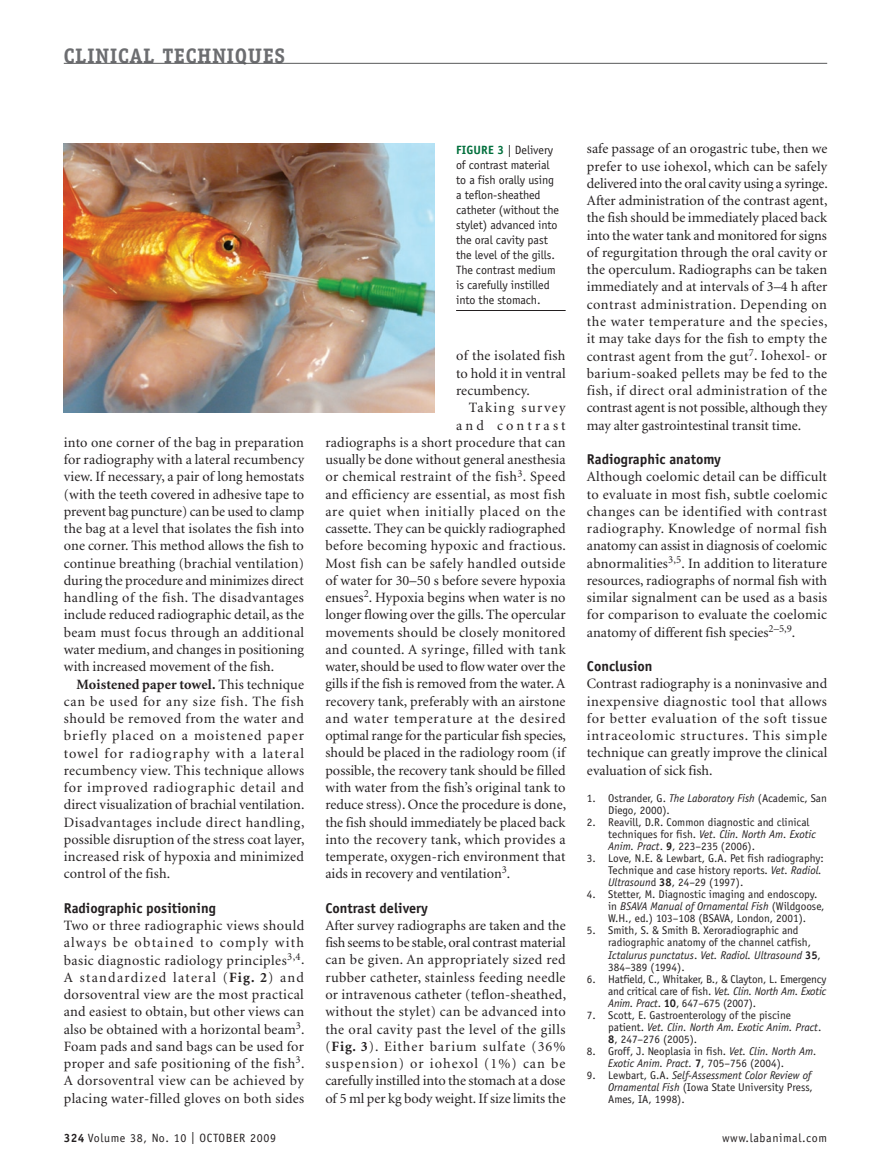
<style>
.page{position:relative;width:891px;height:1175px;background:#fff}
.page>*{position:absolute;margin:0;border:0;box-sizing:border-box;transform-origin:0 0}
.t1{font:700 21px "Officina Serif";letter-spacing:.025em;color:#6c6d70}
.t2{font:14.25px/17.2px "Minion";letter-spacing:.005em;color:#231f20;text-align:justify}
.t3{font:14.25px "Minion";letter-spacing:.03em;color:#231f20}
.t4{font:700 14.25px "Officina Sans";color:#231f20}
.t5{font:14.25px "Minion";letter-spacing:.025em;color:#231f20}
.t6{font:14.25px "Minion";letter-spacing:.05em;color:#231f20}
.t7{font:14.25px "Minion";letter-spacing:.055em;color:#231f20}
.t8{font:14.25px "Minion";letter-spacing:.1em;color:#231f20}
.t9{font:14.25px "Minion";letter-spacing:.225em;color:#231f20}
.t10{font:12px/15px "Officina Sans";letter-spacing:-.005em;color:#231f20}
.t11{font:12px "Officina Sans";letter-spacing:.05em;color:#231f20}
.t12{font:11.25px/12px "Officina Sans";color:#231f20}
.s1{font-weight:700}
.s2{font-weight:700;color:#006f3c}
.s3{font-style:italic}
</style>
<div class="page">
<hr style="left:456px;top:310px;width:110px;height:1px;background:#231f20">
<img style="left:64px;top:144px;width:371px;height:268px">
<hr style="left:64px;top:63px;width:763px;height:1px;background:#57585a">
<h1 class="t1" style="left:64px;top:43px;width:223px">CLINICAL TECHNIQUES</h1>
<p class="t2" style="left:64px;top:434px;width:242px">into one corner of the bag in preparation for radiography with a lateral recumbency view. If necessary, a pair of long hemostats (with the teeth covered in adhesive tape to prevent bag puncture) can be used to clamp the bag at a level that isolates the fish into one corner. This method allows the fish to continue breathing (brachial ventilation) during the procedure and minimizes direct handling of the fish. The disadvantages include reduced radiographic detail, as the beam must focus through an additional water medium, and changes in positioning with increased movement of the fish.</p>
<p class="t2" style="left:64px;top:676px;width:242px;text-indent:13px"><span class="s1">Moistened paper towel.</span> This technique can be used for any size fish. The fish should be removed from the water and briefly placed on a moistened paper towel for radiography with a lateral recumbency view. This technique allows for improved radiographic detail and direct visualization of brachial ventilation.<br>Disadvantages include direct handling, possible disruption of the stress coat layer, increased risk of hypoxia and minimized control of the fish.</p>
<p class="t4" style="left:64px;top:899px;width:154px">Radiographic positioning</p>
<p class="t2" style="left:64px;top:917px;width:242px">Two or three radiographic views should always be obtained to comply with basic diagnostic radiology principles<sup>3,4</sup>.<br>A standardized lateral (<span class="s1">Fig. 2</span>) and dorsoventral view are the most practical and easiest to obtain, but other views can also be obtained with a horizontal beam<sup>3</sup>.<br>Foam pads and sand bags can be used for proper and safe positioning of the fish<sup>3</sup>.<br>A dorsoventral view can be achieved by placing water-filled gloves on both sides</p>
<p class="t10" style="left:456px;top:142px;width:104px"><span class="s2">FIGURE 3</span> | Delivery of contrast material to a fish orally using a teflon-sheathed catheter (without the stylet) advanced into the oral cavity past the level of the gills.<br>The contrast medium is carefully instilled into the stomach.</p>
<p class="t2" style="left:456px;top:348px;width:111px">of the isolated fish to hold it in ventral recumbency.</p>
<p class="t8" style="left:469px;top:401px;width:98px">Taking survey</p>
<p class="t9" style="left:456px;top:418px;width:111px">and contrast</p>
<p class="t2" style="left:325px;top:434px;width:242px">radiographs is a short procedure that can</p>
<p class="t2" style="left:325px;top:451px;width:242px">usually be done without general anesthesia</p>
<p class="t3" style="left:325px;top:470px;width:242px">or chemical restraint of the fish<sup>3</sup>. Speed</p>
<p class="t3" style="left:325px;top:487px;width:242px">and efficiency are essential, as most fish</p>
<p class="t6" style="left:325px;top:504px;width:242px">are quiet when initially placed on the</p>
<p class="t2" style="left:325px;top:520px;width:242px">cassette. They can be quickly radiographed</p>
<p class="t3" style="left:325px;top:539px;width:242px">before becoming hypoxic and fractious.</p>
<p class="t3" style="left:325px;top:556px;width:242px">Most fish can be safely handled outside</p>
<p class="t2" style="left:325px;top:572px;width:242px">of water for 30–50 s before severe hypoxia</p>
<p class="t2" style="left:325px;top:589px;width:242px">ensues<sup>2</sup>. Hypoxia begins when water is no</p>
<p class="t2" style="left:325px;top:606px;width:242px">longer flowing over the gills. The opercular</p>
<p class="t2" style="left:325px;top:624px;width:242px">movements should be closely monitored</p>
<p class="t3" style="left:325px;top:642px;width:242px">and counted. A syringe, filled with tank</p>
<p class="t2" style="left:325px;top:658px;width:242px">water, should be used to flow water over the</p>
<p class="t2" style="left:325px;top:675px;width:242px">gills if the fish is removed from the water. A</p>
<p class="t2" style="left:325px;top:693px;width:242px">recovery tank, preferably with an airstone</p>
<p class="t7" style="left:325px;top:711px;width:242px">and water temperature at the desired</p>
<p class="t2" style="left:325px;top:727px;width:242px">optimal range for the particular fish species,</p>
<p class="t2" style="left:325px;top:744px;width:241px">should be placed in the radiology room (if</p>
<p class="t2" style="left:325px;top:762px;width:242px">possible, the recovery tank should be filled</p>
<p class="t2" style="left:325px;top:779px;width:242px">with water from the fish’s original tank to</p>
<p class="t2" style="left:325px;top:796px;width:242px">reduce stress). Once the procedure is done,</p>
<p class="t2" style="left:325px;top:814px;width:242px">the fish should immediately be placed back</p>
<p class="t5" style="left:325px;top:832px;width:242px">into the recovery tank, which provides a</p>
<p class="t2" style="left:325px;top:848px;width:242px">temperate, oxygen-rich environment that</p>
<p class="t2" style="left:325px;top:865px;width:187px">aids in recovery and ventilation<sup>3</sup>.</p>
<p class="t4" style="left:325px;top:899px;width:104px">Contrast delivery</p>
<p class="t2" style="left:325px;top:917px;width:242px">After survey radiographs are taken and the fish seems to be stable, oral contrast material can be given. An appropriately sized red rubber catheter, stainless feeding needle or intravenous catheter (teflon-sheathed, without the stylet) can be advanced into the oral cavity past the level of the gills (<span class="s1">Fig. 3</span>). Either barium sulfate (36% suspension) or iohexol (1%) can be carefully instilled into the stomach at a dose of 5 ml per kg body weight. If size limits the</p>
<p class="t2" style="left:587px;top:141px;width:242px">safe passage of an orogastric tube, then we prefer to use iohexol, which can be safely delivered into the oral cavity using a syringe.<br>After administration of the contrast agent, the fish should be immediately placed back into the water tank and monitored for signs of regurgitation through the oral cavity or the operculum. Radiographs can be taken immediately and at intervals of 3–4 h after contrast administration. Depending on the water temperature and the species, it may take days for the fish to empty the contrast agent from the gut<sup>7</sup>. Iohexol- or barium-soaked pellets may be fed to the fish, if direct oral administration of the contrast agent is not possible, although they may alter gastrointestinal transit time.</p>
<p class="t4" style="left:587px;top:450px;width:136px">Radiographic anatomy</p>
<p class="t2" style="left:587px;top:468px;width:242px">Although coelomic detail can be difficult to evaluate in most fish, subtle coelomic changes can be identified with contrast radiography. Knowledge of normal fish anatomy can assist in diagnosis of coelomic abnormalities<sup>3,5</sup>. In addition to literature resources, radiographs of normal fish with similar signalment can be used as a basis for comparison to evaluate the coelomic anatomy of different fish species<sup>2–5,9</sup>.</p>
<p class="t4" style="left:587px;top:657px;width:67px">Conclusion</p>
<p class="t2" style="left:587px;top:675px;width:242px">Contrast radiography is a noninvasive and inexpensive diagnostic tool that allows for better evaluation of the soft tissue intraceolomic structures. This simple technique can greatly improve the clinical evaluation of sick fish.</p>
<p class="t12" style="left:608px;top:792px;width:220px;text-indent:-21px">1. Ostrander, G. <span class="s3">The Laboratory Fish</span> (Academic, San<br>Diego, 2000).</p>
<p class="t12" style="left:608px;top:816px;width:209px;text-indent:-21px">2. Reavill, D.R. Common diagnostic and clinical techniques for fish. <span class="s3">Vet. Clin. North Am. Exotic<br>Anim. Pract</span>. <span class="s1">9</span>, 223–235 (2006).</p>
<p class="t12" style="left:608px;top:852px;width:217px;text-indent:-21px">3. Love, N.E. &amp; Lewbart, G.A. Pet fish radiography:<br>Technique and case history reports. <span class="s3">Vet. Radiol.<br>Ultrasoun</span>d <span class="s1">38</span>, 24–29 (1997).</p>
<p class="t12" style="left:608px;top:888px;width:218px;text-indent:-21px">4. Stetter, M. Diagnostic imaging and endoscopy. in <span class="s3">BSAVA Manual of Ornamental Fish</span> (Wildgoose,<br>W.H., ed.) 103–108 (BSAVA, London, 2001).</p>
<p class="t12" style="left:608px;top:924px;width:214px;text-indent:-21px">5. Smith, S. &amp; Smith B. Xeroradiographic and radiographic anatomy of the channel catfish, <span class="s3">Ictalurus punctatus</span>. <span class="s3">Vet. Radiol. Ultrasound</span> <span class="s1">35</span>, 384–389 (1994).</p>
<p class="t12" style="left:608px;top:972px;width:220px;text-align:justify;text-indent:-21px">6. Hatfield, C., Whitaker, B., &amp; Clayton, L. Emergency and critical care of fish. <span class="s3">Vet. Clin. North Am. Exotic Anim. Pract</span>. <span class="s1">10</span>, 647–675 (2007).</p>
<p class="t12" style="left:608px;top:1008px;width:215px;text-indent:-21px">7. Scott, E. Gastroenterology of the piscine patient. <span class="s3">Vet. Clin. North Am. Exotic Anim. Pract</span>.<br><span class="s1">8</span>, 247–276 (2005).</p>
<p class="t12" style="left:608px;top:1044px;width:210px;text-indent:-21px">8. Groff, J. Neoplasia in fish. <span class="s3">Vet. Clin. North Am.<br>Exotic Anim. Pract.</span> <span class="s1">7</span>, 705–756 (2004).</p>
<p class="t12" style="left:608px;top:1068px;width:206px;text-indent:-21px">9. Lewbart, G.A. <span class="s3">Self-Assessment Color Review of<br>Ornamental Fish</span> (Iowa State University Press,<br>Ames, IA, 1998).</p>
<p class="t11" style="left:64px;top:1131px;width:214px"><span class="s1">324</span> Volume 38, No. 10 | Octo ber 2009</p>
<p class="t11" style="left:722px;top:1131px;width:107px">www.labanimal.com</p>
</div>
